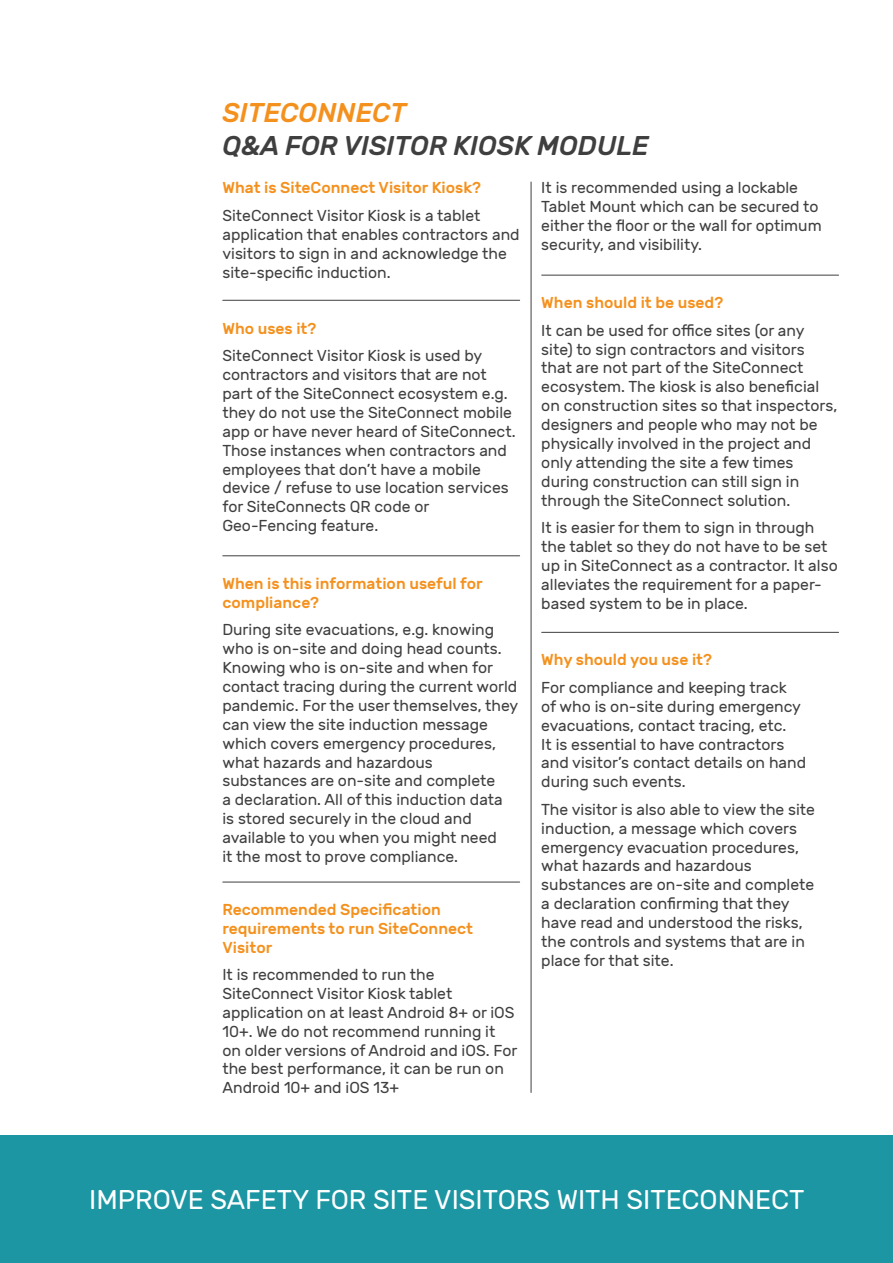
<style>
.page{position:relative;width:893px;height:1263px;background:#fff}
.page>*{position:absolute;margin:0;border:0;box-sizing:border-box;transform-origin:0 0}
.t1{font:27px "Rubik";color:#fff}
.t2{font:italic 500 27px/32.4px "Rubik";color:#3f3f3f}
.Text__10pt__Centre{font:15.75px/18.9px "Rubik";color:#3f3f3f}
.Text__10_5pt{font:500 15.75px/18.9px "Rubik";color:#f4911e}
.s1{color:#f4911e}
</style>
<div class="page">
<hr style="left:531px;top:182px;width:1px;height:910px;background:#3f3f3f">
<hr style="left:223px;top:300px;width:297px;height:1px;background:#3f3f3f">
<hr style="left:223px;top:555px;width:297px;height:1px;background:#3f3f3f">
<hr style="left:223px;top:882px;width:297px;height:1px;background:#3f3f3f">
<hr style="left:542px;top:275px;width:297px;height:1px;background:#3f3f3f">
<hr style="left:542px;top:632px;width:297px;height:1px;background:#3f3f3f">
<div style="left:0;top:1135px;width:893px;height:128px;background:#1c96a3"></div>
<p class="t2" style="left:222px;top:98px;width:428px"><span class="s1">SITECONNECT<br></span>Q&amp;A FOR VISITOR KIOSK MODULE</p>
<p class="Text__10_5pt" style="left:222px;top:179px;width:260px">What is SiteConnect Visitor Kiosk?</p>
<p class="Text__10pt__Centre" style="left:222px;top:206px;width:299px">SiteConnect Visitor Kiosk is a tablet application that enables contractors and visitors to sign in and acknowledge the site-specific induction.</p>
<p class="Text__10_5pt" style="left:222px;top:319px;width:96px">Who uses it?</p>
<p class="Text__10pt__Centre" style="left:222px;top:347px;width:295px">SiteConnect Visitor Kiosk is used by contractors and visitors that are not part of the SiteConnect ecosystem e.g. they do not use the SiteConnect mobile app or have never heard of SiteConnect.<br>Those instances when contractors and employees that don’t have a mobile device / refuse to use location services for SiteConnects QR code or Geo-Fencing feature.</p>
<p class="Text__10_5pt" style="left:222px;top:574px;width:262px">When is this information useful for compliance?</p>
<p class="Text__10pt__Centre" style="left:222px;top:621px;width:297px">During site evacuations, e.g. knowing who is on-site and doing head counts.<br>Knowing who is on-site and when for contact tracing during the current world pandemic. For the user themselves, they can view the site induction message which covers emergency procedures, what hazards and hazardous substances are on-site and complete<br>a declaration. All of this induction data is stored securely in the cloud and available to you when you might need<br>it the most to prove compliance.</p>
<p class="Text__10_5pt" style="left:222px;top:900px;width:252px">Recommended Specification requirements to run SiteConnect<br>Visitor</p>
<p class="Text__10pt__Centre" style="left:222px;top:965px;width:297px">It is recommended to run the SiteConnect Visitor Kiosk tablet application on at least Android 8+ or iOS 10+. We do not recommend running it on older versions of Android and iOS. For the best performance, it can be run on Android 10+ and iOS 13+</p>
<p class="Text__10pt__Centre" style="left:541px;top:179px;width:282px">It is recommended using a lockable Tablet Mount which can be secured to either the floor or the wall for optimum security, and visibility.</p>
<p class="Text__10_5pt" style="left:541px;top:294px;width:183px">When should it be used?</p>
<p class="Text__10pt__Centre" style="left:541px;top:321px;width:298px">It can be used for office sites (or any site) to sign contractors and visitors that are not part of the SiteConnect ecosystem. The kiosk is also beneficial on construction sites so that inspectors, designers and people who may not be physically involved in the project and only attending the site a few times during construction can still sign in through the SiteConnect solution.</p>
<p class="Text__10pt__Centre" style="left:541px;top:519px;width:298px">It is easier for them to sign in through the tablet so they do not have to be set up in SiteConnect as a contractor. It also alleviates the requirement for a paper&shy;based system to be in place.</p>
<p class="Text__10_5pt" style="left:541px;top:651px;width:172px">Why should you use it?</p>
<p class="Text__10pt__Centre" style="left:541px;top:678px;width:266px">For compliance and keeping track<br>of who is on-site during emergency evacuations, contact tracing, etc.<br>It is essential to have contractors and visitor’s contact details on hand during such events.</p>
<p class="Text__10pt__Centre" style="left:541px;top:800px;width:275px">The visitor is also able to view the site induction, a message which covers emergency evacuation procedures, what hazards and hazardous substances are on-site and complete a declaration confirming that they have read and understood the risks, the controls and systems that are in place for that site.</p>
<p class="t1" style="left:89px;top:1185px;width:716px">IMPROVE SAFETY FOR SITE VISITORS WITH SITECONNECT</p>
</div>
